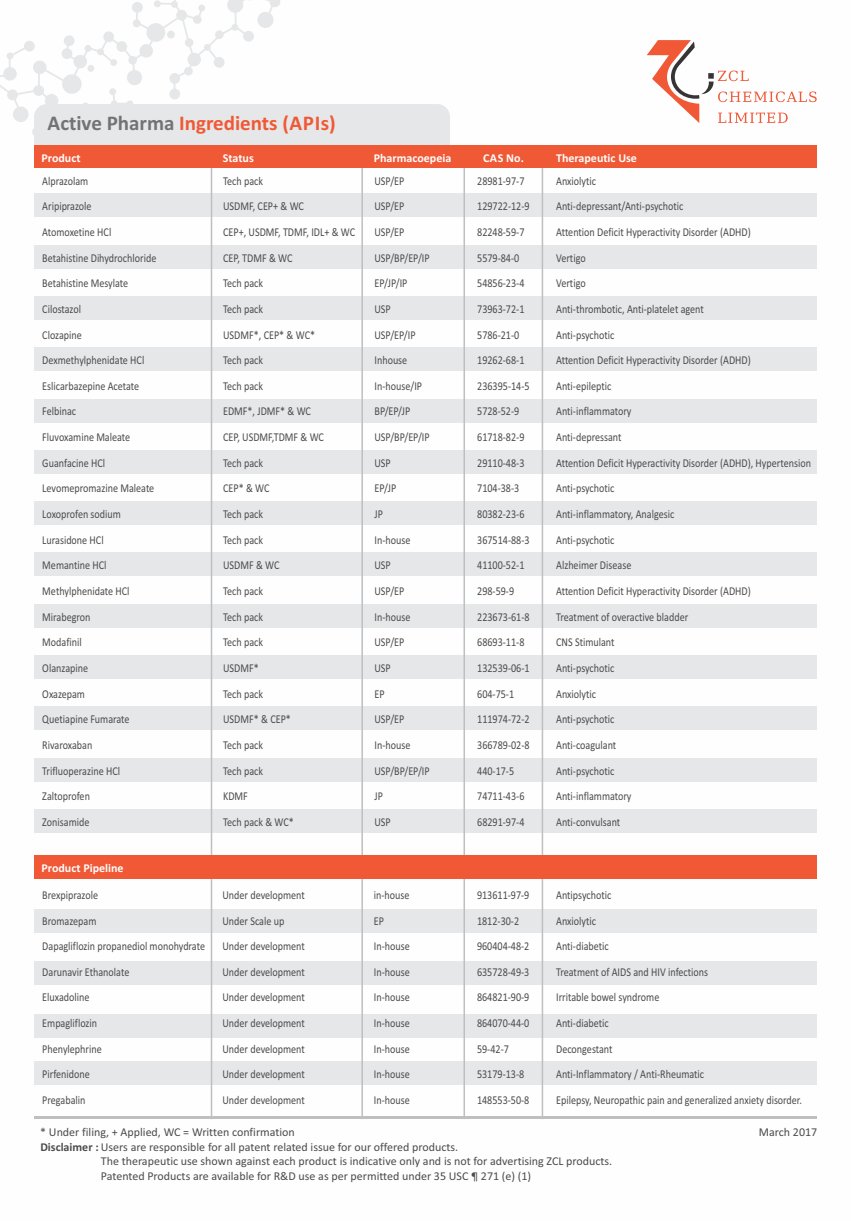
<style>
.page{position:relative;width:851px;height:1221px;background:#fff}
.page>*{position:absolute;margin:0;border:0;box-sizing:border-box;transform-origin:0 0}
.t1{font:700 21px "Calibri";color:#f05936}
.t2{font:12px/25.7px "Calibri";color:#4b4b4d;scale:.84 1}
.t3{font:12px "Calibri";color:#4b4b4d}
.t4{font:700 12px "Calibri";color:#fefefe}
.s1{color:#727376}
.s2{font-weight:700}
</style>
<div class="page">
<div style="left:34px;top:1061px;width:782px;height:23px;background:#e6e7e8"></div>
<div style="left:34px;top:758px;width:782px;height:23px;background:#e6e7e8"></div>
<div style="left:34px;top:1013px;width:782px;height:24px;background:#e6e7e8"></div>
<div style="left:34px;top:909px;width:782px;height:23px;background:#e6e7e8"></div>
<div style="left:34px;top:960px;width:782px;height:24px;background:#e6e7e8"></div>
<div style="left:34px;top:809px;width:782px;height:23px;background:#e6e7e8"></div>
<div style="left:34px;top:655px;width:782px;height:23px;background:#e6e7e8"></div>
<div style="left:34px;top:706px;width:782px;height:24px;background:#e6e7e8"></div>
<div style="left:34px;top:552px;width:782px;height:24px;background:#e6e7e8"></div>
<div style="left:34px;top:604px;width:782px;height:23px;background:#e6e7e8"></div>
<div style="left:34px;top:501px;width:782px;height:24px;background:#e6e7e8"></div>
<div style="left:34px;top:399px;width:782px;height:23px;background:#e6e7e8"></div>
<div style="left:34px;top:450px;width:782px;height:23px;background:#e6e7e8"></div>
<div style="left:34px;top:296px;width:782px;height:23px;background:#e6e7e8"></div>
<div style="left:34px;top:347px;width:782px;height:24px;background:#e6e7e8"></div>
<div style="left:34px;top:245px;width:782px;height:23px;background:#e6e7e8"></div>
<svg style="left:0;top:0;width:450px;height:145px"></svg>
<div style="left:34px;top:193px;width:782px;height:24px;background:#e6e7e8"></div>
<svg style="left:647px;top:40px;width:169px;height:83px"></svg>
<hr style="left:541px;top:167px;width:2px;height:952px;background:#bdbfc1">
<hr style="left:463px;top:167px;width:2px;height:952px;background:#bdbfc1">
<hr style="left:211px;top:167px;width:1px;height:952px;background:#bdbfc1">
<hr style="left:361px;top:167px;width:2px;height:952px;background:#bdbfc1">
<div style="left:34px;top:145px;width:782px;height:22px;background:#f05936"></div>
<div style="left:34px;top:855px;width:782px;height:24px;background:#f05836"></div>
<hr style="left:34px;top:1116px;width:782px;height:3px;background:#bdbfc1">
<h1 class="t1" style="left:48px;top:114px;width:290px"><span class="s1">Active Pharma</span> Ingredients (APIs)</h1>
<p class="t4" style="left:42px;top:153px;width:41px">Product</p>
<p class="t4" style="left:223px;top:153px;width:32px">Status</p>
<p class="t4" style="left:373px;top:153px;width:79px">Pharmacoepeia</p>
<p class="t4" style="left:483px;top:153px;width:42px">CAS No.</p>
<p class="t4" style="left:556px;top:153px;width:82px">Therapeutic Use</p>
<p class="t2" style="left:223px;top:169px;width:159px">Tech pack<br>USDMF, CEP+ &amp; WC<br>CEP+, USDMF, TDMF, IDL+ &amp; WC<br>CEP, TDMF &amp; WC<br>Tech pack<br>Tech pack<br>USDMF*, CEP* &amp; WC*<br>Tech pack<br>Tech pack<br>EDMF*, JDMF* &amp; WC<br>CEP, USDMF,TDMF &amp; WC<br>Tech pack<br>CEP* &amp; WC<br>Tech pack<br>Tech pack<br>USDMF &amp; WC<br>Tech pack<br>Tech pack<br>Tech pack<br>USDMF*<br>Tech pack<br>USDMF* &amp; CEP*<br>Tech pack<br>Tech pack<br>KDMF<br>Tech pack &amp; WC*</p>
<p class="t2" style="left:374px;top:169px;width:67px">USP/EP<br>USP/EP<br>USP/EP<br>USP/BP/EP/IP<br>EP/JP/IP<br>USP<br>USP/EP/IP<br>Inhouse<br>In-house/IP<br>BP/EP/JP<br>USP/BP/EP/IP<br>USP<br>EP/JP<br>JP<br>In-house<br>USP<br>USP/EP<br>In-house<br>USP/EP<br>USP<br>EP<br>USP/EP<br>In-house<br>USP/BP/EP/IP<br>JP<br>USP</p>
<p class="t2" style="left:477px;top:169px;width:64px">28981-97-7<br>129722-12-9<br>82248-59-7<br>5579-84-0<br>54856-23-4<br>73963-72-1<br>5786-21-0<br>19262-68-1<br>236395-14-5<br>5728-52-9<br>61718-82-9<br>29110-48-3<br>7104-38-3<br>80382-23-6<br>367514-88-3<br>41100-52-1<br>298-59-9<br>223673-61-8<br>68693-11-8<br>132539-06-1<br>604-75-1<br>111974-72-2<br>366789-02-8<br>440-17-5<br>74711-43-6<br>68291-97-4</p>
<p class="t2" style="left:556px;top:169px;width:305px">Anxiolytic<br>Anti-depressant/Anti-psychotic<br>Attention Deficit Hyperactivity Disorder (ADHD)<br>Vertigo<br>Vertigo<br>Anti-thrombotic, Anti-platelet agent<br>Anti-psychotic<br>Attention Deficit Hyperactivity Disorder (ADHD)<br>Anti-epileptic<br>Anti-inflammatory<br>Anti-depressant<br>Attention Deficit Hyperactivity Disorder (ADHD), Hypertension<br>Anti-psychotic<br>Anti-inflammatory, Analgesic<br>Anti-psychotic<br>Alzheimer Disease<br>Attention Deficit Hyperactivity Disorder (ADHD)<br>Treatment of overactive bladder<br>CNS Stimulant<br>Anti-psychotic<br>Anxiolytic<br>Anti-psychotic<br>Anti-coagulant<br>Anti-psychotic<br>Anti-inflammatory<br>Anti-convulsant</p>
<p class="t2" style="left:42px;top:169px;width:137px">Alprazolam<br>Aripiprazole<br>Atomoxetine HCl<br>Betahistine Dihydrochloride<br>Betahistine Mesylate<br>Cilostazol<br>Clozapine<br>Dexmethylphenidate HCl<br>Eslicarbazepine Acetate<br>Felbinac<br>Fluvoxamine Maleate<br>Guanfacine HCl<br>Levomepromazine Maleate<br>Loxoprofen sodium<br>Lurasidone HCl<br>Memantine HCl<br>Methylphenidate HCl<br>Mirabegron<br>Modafinil<br>Olanzapine<br>Oxazepam<br>Quetiapine Fumarate<br>Rivaroxaban<br>Trifluoperazine HCl<br>Zaltoprofen<br>Zonisamide</p>
<p class="t4" style="left:42px;top:863px;width:83px">Product Pipeline</p>
<p class="t2" style="left:42px;top:883px;width:195px">Brexpiprazole<br>Bromazepam<br>Dapagliflozin propanediol monohydrate<br>Darunavir Ethanolate<br>Eluxadoline<br>Empagliflozin<br>Phenylephrine<br>Pirfenidone<br>Pregabalin</p>
<p class="t2" style="left:222px;top:883px;width:100px">Under development<br>Under Scale up<br>Under development<br>Under development<br>Under development<br>Under development<br>Under development<br>Under development<br>Under development</p>
<p class="t2" style="left:374px;top:883px;width:44px">in-house<br>EP<br>In-house<br>In-house<br>In-house<br>In-house<br>In-house<br>In-house<br>In-house</p>
<p class="t2" style="left:477px;top:883px;width:64px">913611-97-9<br>1812-30-2<br>960404-48-2<br>635728-49-3<br>864821-90-9<br>864070-44-0<br>59-42-7<br>53179-13-8<br>148553-50-8</p>
<p class="t2" style="left:556px;top:883px;width:294px">Antipsychotic<br>Anxiolytic<br>Anti-diabetic<br>Treatment of AIDS and HIV infections<br>Irritable bowel syndrome<br>Anti-diabetic<br>Decongestant<br>Anti-Inflammatory / Anti-Rheumatic<br>Epilepsy, Neuropathic pain and generalized anxiety disorder.</p>
<p class="t3" style="left:40px;top:1126px;width:256px">* Under filing, + Applied, WC = Written confirmation</p>
<p class="t3" style="left:40px;top:1141px;width:419px"><span class="s2">Disclaimer :</span> Users are responsible for all patent related issue for our offered products.</p>
<p class="t3" style="left:101px;top:1156px;width:513px">The therapeutic use shown against each product is indicative only and is not for advertising ZCL products.</p>
<p class="t3" style="left:101px;top:1170px;width:432px">Patented Products are available for R&amp;D use as per permitted under 35 USC ¶ 271 (e) (1)</p>
<p class="t3" style="left:758px;top:1126px;width:60px">March 2017</p>
</div>
